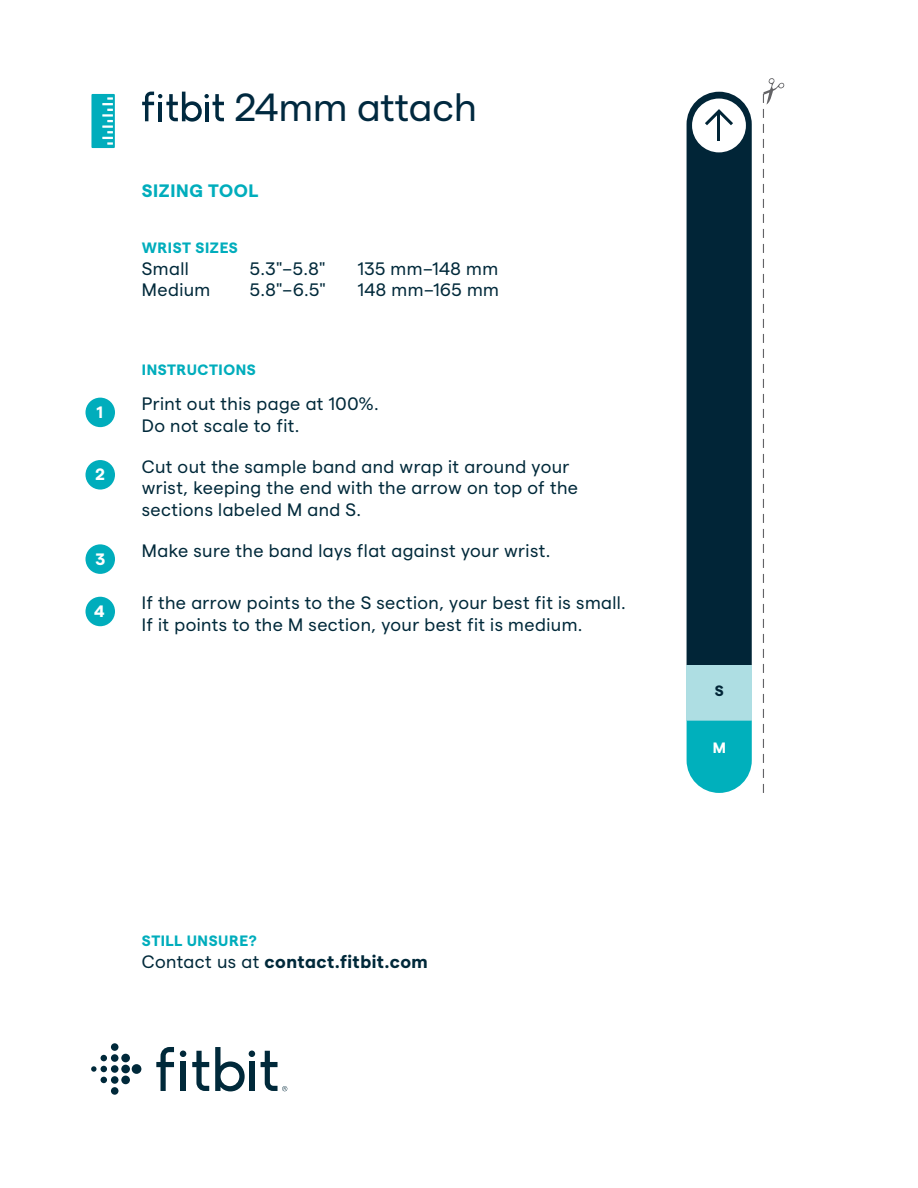
<style>
.page{position:relative;width:918px;height:1188px;background:#fff}
.page>*{position:absolute;margin:0;border:0;box-sizing:border-box;transform-origin:0 0}
.t1{font:39.15px "Matter FB";color:#00293f}
.t2{font:18px/21.6px "Matter FB";letter-spacing:.025em;color:#00293a}
.t3{font:700 18px "Matter FB";letter-spacing:.025em;color:#00293a}
.t4{font:700 18px "Matter FB";letter-spacing:.035em;color:#00adbc}
.t5{font:700 16.5px "Matter FB";color:#fff}
.t6{font:700 15px "Matter FB";letter-spacing:.04em;color:#00adbc}
.t7{font:700 15px "Matter FB";color:#fff}
.t8{font:700 15px "Matter FB";color:#012537}
.s1{font-weight:400}
</style>
<div class="page">
<svg style="left:91px;top:94px;width:24px;height:54px"></svg>
<div style="left:85px;top:597px;width:30px;height:29px;background:#00adbc;border-radius:50%"></div>
<div style="left:85px;top:544px;width:30px;height:30px;background:#00adbc;border-radius:50%"></div>
<div style="left:85px;top:460px;width:30px;height:30px;background:#00adbc;border-radius:50%"></div>
<div style="left:85px;top:398px;width:30px;height:29px;background:#00adbc;border-radius:50%"></div>
<div style="left:132px;top:1064px;width:9px;height:10px;background:#00293a;border-radius:50%"></div>
<div style="left:121px;top:1065px;width:9px;height:8px;background:#00293a;border-radius:50%"></div>
<div style="left:121px;top:1054px;width:9px;height:8px;background:#00293a;border-radius:50%"></div>
<div style="left:121px;top:1076px;width:9px;height:8px;background:#00293a;border-radius:50%"></div>
<div style="left:111px;top:1065px;width:7px;height:8px;background:#00293a;border-radius:50%"></div>
<div style="left:111px;top:1054px;width:7px;height:8px;background:#00293a;border-radius:50%"></div>
<div style="left:111px;top:1076px;width:7px;height:8px;background:#00293a;border-radius:50%"></div>
<div style="left:111px;top:1087px;width:7px;height:7px;background:#00293a;border-radius:50%"></div>
<div style="left:111px;top:1043px;width:7px;height:8px;background:#00293a;border-radius:50%"></div>
<svg style="left:91px;top:1055px;width:16px;height:28px"></svg>
<svg style="left:180px;top:1051px;width:6px;height:6px"></svg>
<div style="left:181px;top:1062px;width:5px;height:29px;background:#00293a"></div>
<svg style="left:192px;top:1051px;width:17px;height:40px"></svg>
<svg style="left:156px;top:1047px;width:18px;height:44px"></svg>
<svg style="left:215px;top:1047px;width:40px;height:44px"></svg>
<svg style="left:261px;top:1051px;width:26px;height:40px"></svg>
<div style="left:687px;top:92px;width:65px;height:631px;background:#012537;border-radius:33px"></div>
<svg style="left:763px;top:78px;width:22px;height:40px"></svg>
<svg style="left:687px;top:517px;width:65px;height:276px"></svg>
<svg style="left:692px;top:99px;width:54px;height:53px"></svg>
<hr style="left:717px;top:111px;width:3px;height:30px;background:#012537">
<svg style="left:142px;top:92px;width:82px;height:30px"></svg>
<p class="t5" style="left:96px;top:400px;width:8px">1</p>
<p class="t5" style="left:96px;top:462px;width:11px">2</p>
<p class="t5" style="left:96px;top:547px;width:11px">3</p>
<p class="t5" style="left:94px;top:599px;width:12px">4</p>
<p class="t1" style="left:235px;top:79px;width:244px">24mm attach</p>
<p class="t4" style="left:142px;top:178px;width:118px">SIZING TOOL</p>
<p class="t6" style="left:142px;top:237px;width:98px">WRIST SIZES</p>
<p class="t2" style="left:142px;top:256px;width:49px">Small</p>
<p class="t2" style="left:250px;top:256px;width:77px">5.3"–5.8"</p>
<p class="t2" style="left:358px;top:256px;width:142px">135 mm–148 mm</p>
<p class="t2" style="left:142px;top:278px;width:70px">Medium</p>
<p class="t2" style="left:250px;top:278px;width:77px">5.8"–6.5"</p>
<p class="t2" style="left:358px;top:278px;width:143px">148 mm–165 mm</p>
<p class="t6" style="left:142px;top:358px;width:115px">INSTRUCTIONS</p>
<p class="t2" style="left:142px;top:392px;width:238px">Print out this page at 100%.<br>Do not scale to fit.</p>
<p class="t2" style="left:142px;top:454px;width:438px">Cut out the sample band and wrap it around your wrist, keeping the end with the arrow on top of the sections labeled M and S.</p>
<p class="t2" style="left:142px;top:538px;width:410px">Make sure the band lays flat against your wrist.</p>
<p class="t2" style="left:142px;top:591px;width:486px">If the arrow points to the S section, your best fit is small.<br>If it points to the M section, your best fit is medium.</p>
<p class="t6" style="left:142px;top:930px;width:116px">STILL UNSURE?</p>
<p class="t3" style="left:142px;top:948px;width:288px"><span class="s1">Contact us at</span> contact.fitbit.com</p>
<p class="t8" style="left:715px;top:679px;width:10px">S</p>
<p class="t7" style="left:713px;top:737px;width:15px">M</p>
</div>
